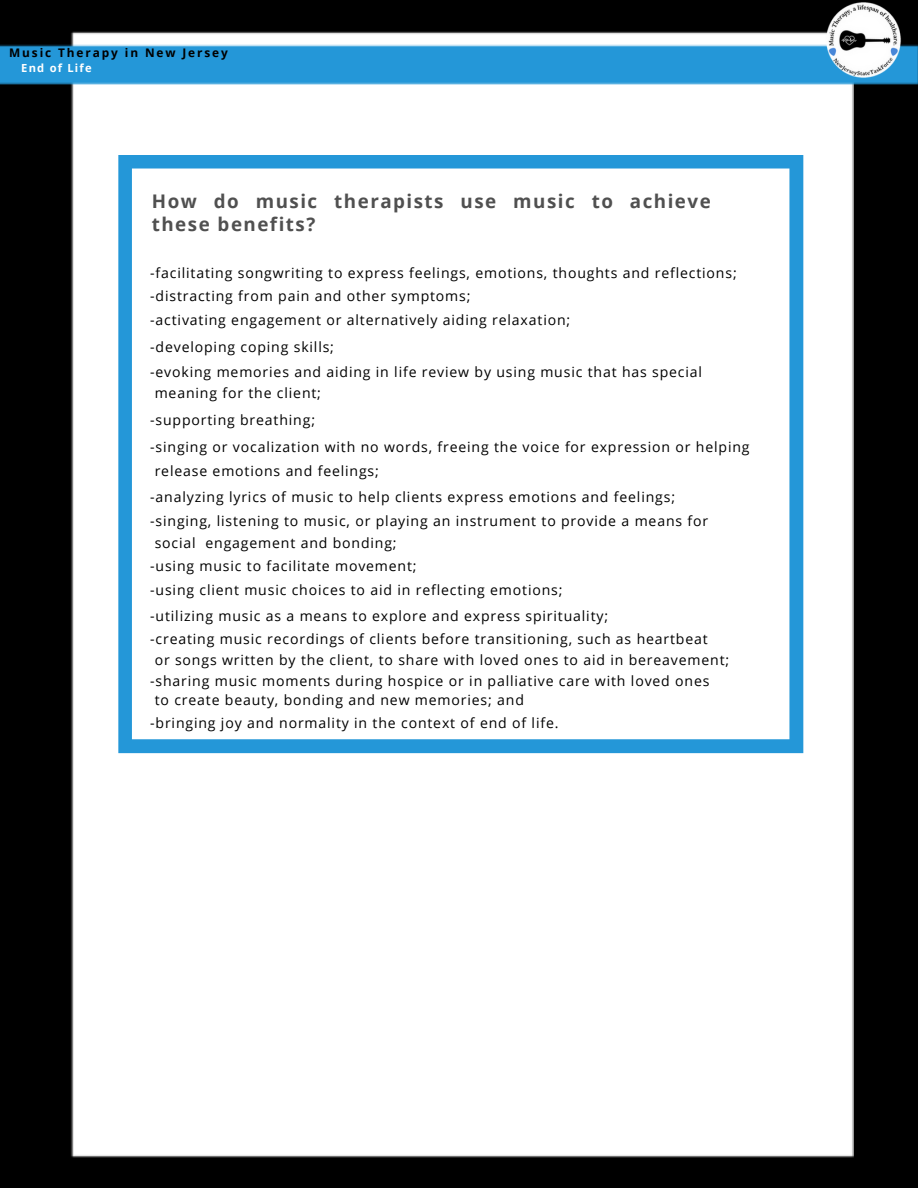
<style>
.page{position:relative;width:918px;height:1188px;background:#000}
.page>*{position:absolute;margin:0;border:0;box-sizing:border-box;transform-origin:0 0}
.t1{font:700 18.75px/22.5px "Open Sans";letter-spacing:.08em;color:#505050}
.t2{font:14.1px/23.7px "Open Sans";letter-spacing:.06em;color:#000}
.t3{font:700 11.85px "Open Sans";letter-spacing:.16em;color:#000}
.t4{font:700 11.1px "Open Sans";letter-spacing:.11em;color:#fff}
</style>
<div class="page">
<div style="left:71px;top:32px;width:783px;height:1126px;background:#fff"></div>
<img style="left:0;top:43px;width:918px;height:43px">
<img style="left:817px;top:2px;width:93px;height:84px">
<svg style="left:118px;top:155px;width:685px;height:598px;background:#ecf6fb"></svg>
<p class="t3" style="left:9px;top:44px;width:220px">Music Therapy in New Jersey</p>
<p class="t4" style="left:21px;top:60px;width:72px">End of Life</p>
<h1 class="t1" style="left:152px;top:190px;width:560px">How do music therapists use music to achieve these benefits?</h1>
<p class="t2" style="left:150px;top:260px;width:588px">-facilitating songwriting to express feelings, emotions, thoughts and reflections; -distracting from pain and other symptoms;<br>-activating engagement or alternatively aiding relaxation;</p>
<p class="t2" style="left:150px;top:334px;width:553px;line-height:24.8px">-developing coping skills;<br>-evoking memories and aiding in life review by using music that has special</p>
<p class="t2" style="left:150px;top:379px;width:601px;line-height:27px;text-indent:4px">meaning for the client;<br>-supporting breathing;<br>-singing or vocalization with no words, freeing the voice for expression or helping</p>
<p class="t2" style="left:150px;top:458px;width:560px;line-height:25.3px;text-indent:4px">release emotions and feelings;<br>-analyzing lyrics of music to help clients express emotions and feelings; -singing, listening to music, or playing an instrument to provide a means for</p>
<p class="t2" style="left:150px;top:530px;width:414px;text-indent:4px">social engagement and bonding;<br>-using music to facilitate movement;<br>-using client music choices to aid in reflecting emotions;</p>
<p class="t2" style="left:150px;top:603px;width:559px">-utilizing music as a means to explore and express spirituality;<br>-creating music recordings of clients before transitioning, such as heartbeat</p>
<p class="t2" style="left:150px;top:649px;width:581px;line-height:21.3px;text-indent:4px">or songs written by the client, to share with loved ones to aid in bereavement; -sharing music moments during hospice or in palliative care with loved ones</p>
<p class="t2" style="left:150px;top:688px;width:410px;line-height:22.5px;text-indent:4px">to create beauty, bonding and new memories; and -bringing joy and normality in the context of end of life.</p>
</div>
